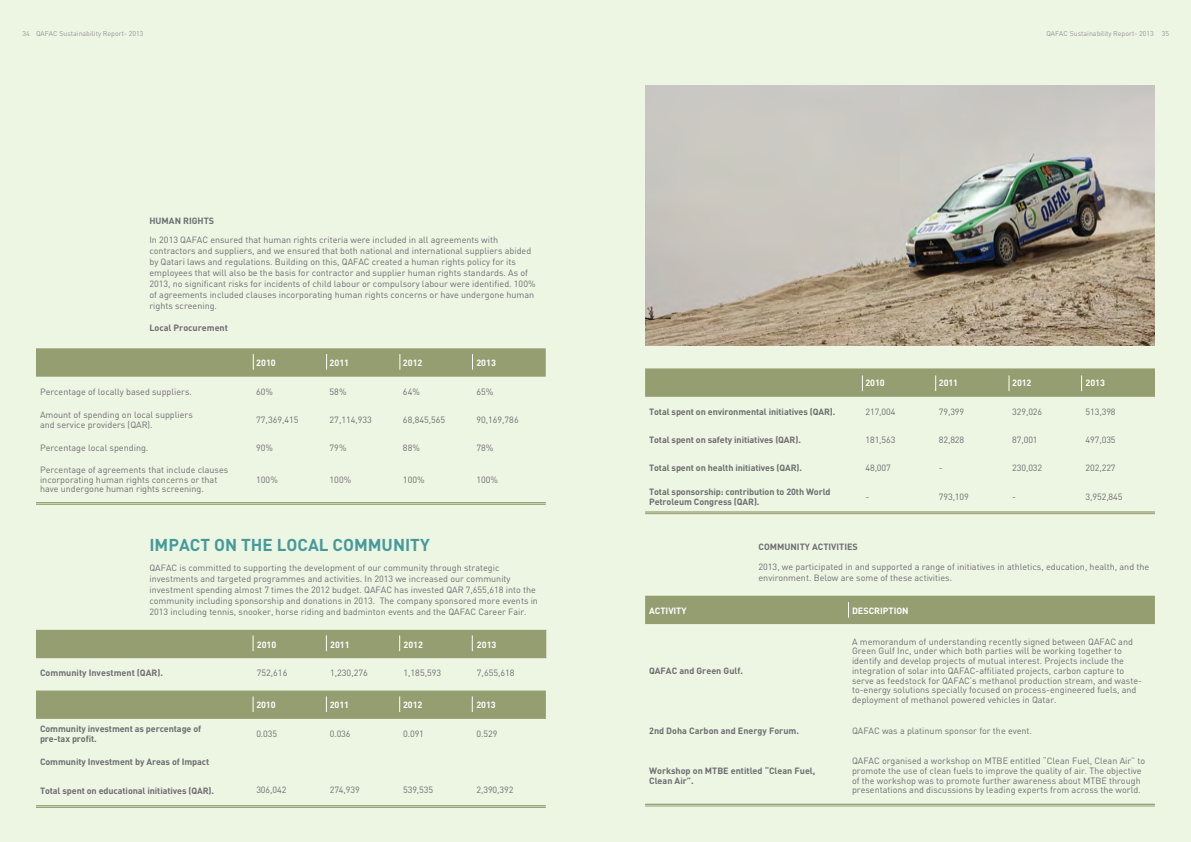
<style>
.page{position:relative;width:1191px;height:842px;background:#edf5e3}
.page>*{position:absolute;margin:0;border:0;box-sizing:border-box;transform-origin:0 0}
.t1{font:700 17px "DIN";color:#469b9a}
.t2{font:9px/9.7px "DIN";color:#6d6e71}
.t3{font:700 9px/9.7px "DIN";letter-spacing:-.01em;color:#6d6e71}
.t4{font:700 9px "DIN";color:#fff}
.t5{font:7px "DIN";color:#95979a}
</style>
<div class="page">
<svg style="left:36px;top:348px;width:510px;height:29px;background:#96a073"></svg>
<hr style="left:36px;top:502px;width:510px;height:1px;background:#949e71">
<hr style="left:36px;top:504px;width:510px;height:1px;background:#949e71">
<div style="left:645px;top:596px;width:510px;height:28px;background:#949e71"></div>
<div style="left:36px;top:630px;width:510px;height:28px;background:#949e71"></div>
<svg style="left:36px;top:690px;width:510px;height:29px;background:#96a074"></svg>
<svg style="left:645px;top:368px;width:510px;height:29px;background:#96a073"></svg>
<hr style="left:645px;top:511px;width:510px;height:2px;background:#949e71">
<hr style="left:645px;top:513px;width:510px;height:1px;background:#949e71">
<hr style="left:645px;top:804px;width:510px;height:1px;background:#949e71">
<hr style="left:645px;top:806px;width:510px;height:1px;background:#949e71">
<hr style="left:36px;top:805px;width:510px;height:1px;background:#949e71">
<hr style="left:36px;top:807px;width:510px;height:1px;background:#949e71">
<img style="left:645px;top:86px;width:510px;height:259px">
<p class="t5" style="left:22px;top:29px;width:122px">34 QAFAC Sustainability Report- 2013</p>
<p class="t5" style="left:1046px;top:29px;width:124px">QAFAC Sustainability Report- 2013 35</p>
<p class="t3" style="left:149px;top:215px;width:14px">Human</p>
<p class="t3" style="left:183px;top:215px;width:12px">Rights</p>
<p class="t2" style="left:149px;top:234px;width:387px;line-height:11px">In 2013 QAFAC ensured that human rights criteria were included in all agreements with contractors and suppliers, and we ensured that both national and international suppliers abided by Qatari laws and regulations. Building on this, QAFAC created a human rights policy for its employees that will also be the basis for contractor and supplier human rights standards. As of 2013, no significant risks for incidents of child labour or compulsory labour were identified. 100% of agreements included clauses incorporating human rights concerns or have undergone human rights screening.</p>
<p class="t3" style="left:149px;top:323px;width:80px">Local Procurement</p>
<p class="t4" style="left:256px;top:357px;width:21px">2010</p>
<p class="t4" style="left:329px;top:357px;width:21px">2011</p>
<p class="t4" style="left:403px;top:357px;width:21px">2012</p>
<p class="t4" style="left:476px;top:357px;width:21px">2013</p>
<p class="t2" style="left:40px;top:386px;width:153px">Percentage of locally based suppliers.</p>
<p class="t2" style="left:256px;top:386px;width:18px">60%</p>
<p class="t2" style="left:329px;top:386px;width:18px">58%</p>
<p class="t2" style="left:403px;top:386px;width:18px">64%</p>
<p class="t2" style="left:476px;top:386px;width:18px">65%</p>
<p class="t2" style="left:40px;top:410px;width:154px">Amount of spending on local suppliers and service providers (QAR).</p>
<p class="t2" style="left:256px;top:415px;width:44px">77,369,415</p>
<p class="t2" style="left:329px;top:415px;width:44px">27,114,933</p>
<p class="t2" style="left:403px;top:415px;width:44px">68,845,565</p>
<p class="t2" style="left:476px;top:415px;width:44px">90,169,786</p>
<p class="t2" style="left:40px;top:443px;width:110px">Percentage local spending.</p>
<p class="t2" style="left:256px;top:443px;width:18px">90%</p>
<p class="t2" style="left:329px;top:443px;width:18px">79%</p>
<p class="t2" style="left:403px;top:443px;width:18px">88%</p>
<p class="t2" style="left:476px;top:443px;width:18px">78%</p>
<p class="t2" style="left:40px;top:465px;width:190px">Percentage of agreements that include clauses incorporating human rights concerns or that have undergone human rights screening.</p>
<p class="t2" style="left:256px;top:474px;width:23px">100%</p>
<p class="t2" style="left:329px;top:474px;width:23px">100%</p>
<p class="t2" style="left:403px;top:474px;width:23px">100%</p>
<p class="t2" style="left:476px;top:474px;width:23px">100%</p>
<h1 class="t1" style="left:149px;top:534px;width:17px">Impact</h1>
<h1 class="t1" style="left:214px;top:534px;width:39px">on the</h1>
<h1 class="t1" style="left:277px;top:534px;width:21px">Local</h1>
<h1 class="t1" style="left:332px;top:534px;width:23px">Communit</h1>
<h1 class="t1" style="left:420px;top:534px;width:11px">y</h1>
<p class="t2" style="left:149px;top:562px;width:390px;line-height:11px">QAFAC is committed to supporting the development of our community through strategic investments and targeted programmes and activities. In 2013 we increased our community investment spending almost 7 times the 2012 budget. QAFAC has invested QAR 7,655,618 into the community including sponsorship and donations in 2013. The company sponsored more events in 2013 including tennis, snooker, horse riding and badminton events and the QAFAC Career Fair.</p>
<p class="t4" style="left:257px;top:639px;width:21px">2010</p>
<p class="t4" style="left:330px;top:639px;width:21px">2011</p>
<p class="t4" style="left:403px;top:639px;width:21px">2012</p>
<p class="t4" style="left:477px;top:639px;width:21px">2013</p>
<p class="t3" style="left:40px;top:668px;width:124px">Community Investment (QAR).</p>
<p class="t2" style="left:257px;top:668px;width:32px">752,616</p>
<p class="t2" style="left:330px;top:668px;width:39px">1,230,276</p>
<p class="t2" style="left:403px;top:668px;width:39px">1,185,593</p>
<p class="t2" style="left:477px;top:668px;width:39px">7,655,618</p>
<p class="t4" style="left:256px;top:699px;width:21px">2010</p>
<p class="t4" style="left:330px;top:699px;width:21px">2011</p>
<p class="t4" style="left:403px;top:699px;width:21px">2012</p>
<p class="t4" style="left:476px;top:699px;width:21px">2013</p>
<p class="t3" style="left:40px;top:723px;width:163px">Community investment as percentage of pre-tax profit.</p>
<p class="t2" style="left:256px;top:728px;width:22px">0.035</p>
<p class="t2" style="left:330px;top:728px;width:22px">0.036</p>
<p class="t2" style="left:403px;top:728px;width:22px">0.091</p>
<p class="t2" style="left:476px;top:728px;width:22px">0.529</p>
<p class="t3" style="left:40px;top:757px;width:171px">Community Investment by Areas of Impact</p>
<p class="t3" style="left:40px;top:785px;width:176px">Total spent on educational initiatives (QAR).</p>
<p class="t2" style="left:256px;top:785px;width:32px">306,042</p>
<p class="t2" style="left:330px;top:785px;width:32px">274,939</p>
<p class="t2" style="left:403px;top:785px;width:32px">539,535</p>
<p class="t2" style="left:476px;top:785px;width:38px">2,390,392</p>
<p class="t4" style="left:865px;top:377px;width:21px">2010</p>
<p class="t4" style="left:939px;top:377px;width:21px">2011</p>
<p class="t4" style="left:1012px;top:377px;width:21px">2012</p>
<p class="t4" style="left:1085px;top:377px;width:21px">2013</p>
<p class="t3" style="left:649px;top:406px;width:188px">Total spent on environmental initiatives (QAR).</p>
<p class="t2" style="left:865px;top:406px;width:32px">217,004</p>
<p class="t2" style="left:939px;top:406px;width:27px">79,399</p>
<p class="t2" style="left:1012px;top:406px;width:32px">329,026</p>
<p class="t2" style="left:1085px;top:406px;width:32px">513,398</p>
<p class="t3" style="left:649px;top:435px;width:153px">Total spent on safety initiatives (QAR).</p>
<p class="t2" style="left:865px;top:435px;width:32px">181,563</p>
<p class="t2" style="left:939px;top:435px;width:27px">82,828</p>
<p class="t2" style="left:1012px;top:435px;width:27px">87,001</p>
<p class="t2" style="left:1085px;top:435px;width:32px">497,035</p>
<p class="t3" style="left:649px;top:463px;width:154px">Total spent on health initiatives (QAR).</p>
<p class="t2" style="left:865px;top:463px;width:27px">48,007</p>
<p class="t2" style="left:939px;top:463px;width:5px">-</p>
<p class="t2" style="left:1012px;top:463px;width:32px">230,032</p>
<p class="t2" style="left:1085px;top:463px;width:32px">202,227</p>
<p class="t3" style="left:649px;top:486px;width:183px">Total sponsorship: contribution to 20th World<br>Petroleum Congress (QAR).</p>
<p class="t2" style="left:865px;top:491px;width:5px">-</p>
<p class="t2" style="left:939px;top:491px;width:32px">793,109</p>
<p class="t2" style="left:1012px;top:491px;width:5px">-</p>
<p class="t2" style="left:1085px;top:491px;width:38px">3,952,845</p>
<p class="t3" style="left:758px;top:542px;width:13px">Communit</p>
<p class="t3" style="left:805px;top:542px;width:19px">y Activities</p>
<p class="t2" style="left:758px;top:561px;width:392px;line-height:11px">2013, we participated in and supported a range of initiatives in athletics, education, health, and the environment. Below are some of these activities.</p>
<p class="t4" style="left:649px;top:604px;width:12px">Activit</p>
<p class="t4" style="left:681px;top:604px;width:7px">y</p>
<p class="t4" style="left:852px;top:604px;width:12px">Description</p>
<p class="t3" style="left:649px;top:665px;width:95px">QAFAC and Green Gulf.</p>
<p class="t2" style="left:852px;top:636px;width:291px">A memorandum of understanding recently signed between QAFAC and Green Gulf Inc, under which both parties will be working together to identify and develop projects of mutual interest. Projects include the integration of solar into QAFAC-affiliated projects, carbon capture to serve as feedstock for QAFAC’s methanol production stream, and waste&shy;to-energy solutions specially focused on process-engineered fuels, and deployment of methanol powered vehicles in Qatar.</p>
<p class="t3" style="left:649px;top:726px;width:151px">2nd Doha Carbon and Energy Forum.</p>
<p class="t2" style="left:852px;top:726px;width:181px">QAFAC was a platinum sponsor for the event.</p>
<p class="t3" style="left:649px;top:765px;width:168px">Workshop on MTBE entitled “Clean Fuel,<br>Clean Air”.</p>
<p class="t2" style="left:852px;top:756px;width:295px">QAFAC organised a workshop on MTBE entitled “Clean Fuel, Clean Air” to promote the use of clean fuels to improve the quality of air. The objective of the workshop was to promote further awareness about MTBE through presentations and discussions by leading experts from across the world.</p>
</div>
